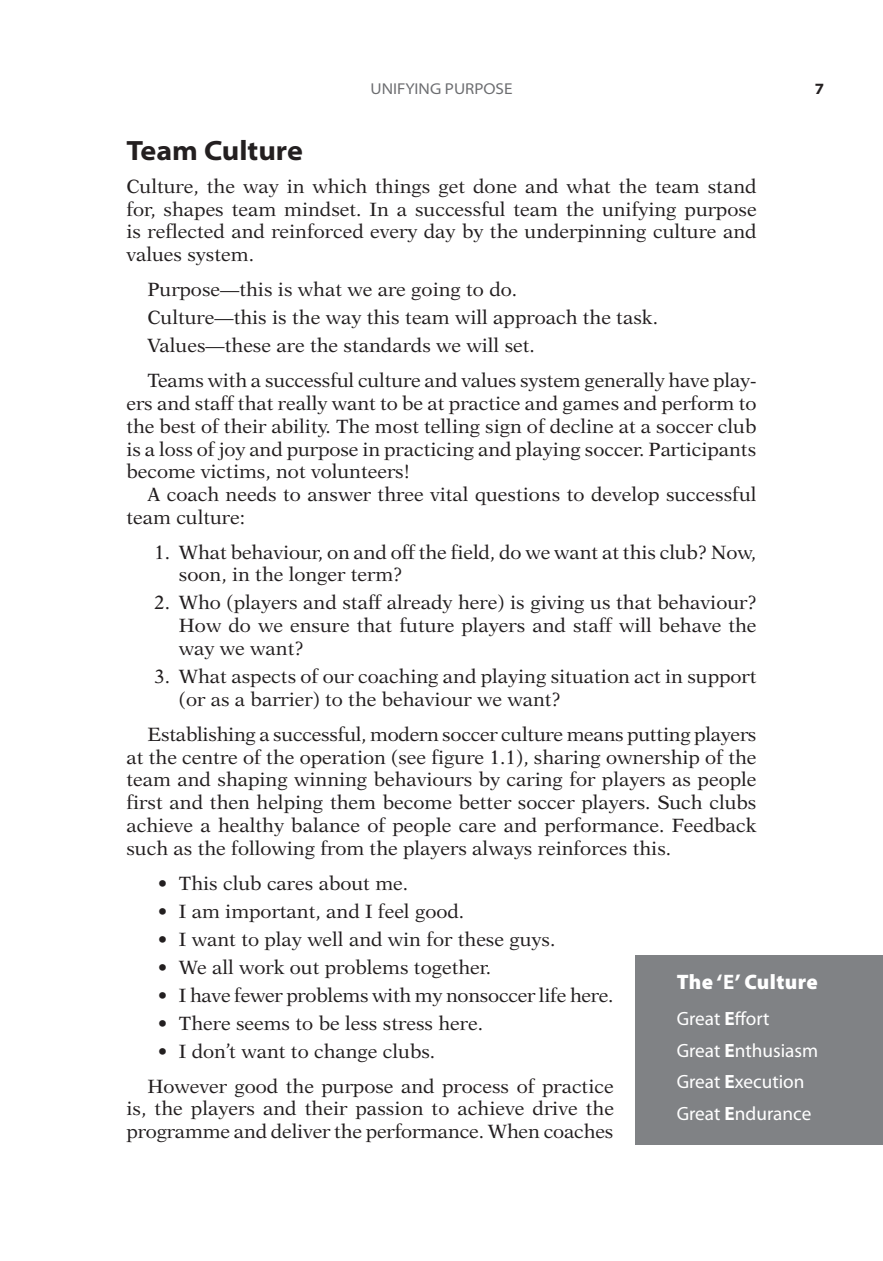
<style>
.page{position:relative;width:883px;height:1261px;background:#fff}
.page>*{position:absolute;margin:0;border:0;box-sizing:border-box;transform-origin:0 0}
.b{font:700 semi-expanded 28px "Myriad Pro";color:#231f20}
.kpt{font:900 21px "Myriad Pro";letter-spacing:.02em;color:#fff}
.tx{font:19.25px/22.8px "New Aster LT Std";color:#231f20;text-align:justify}
.txni{font:19.25px/22.8px "New Aster LT Std";color:#231f20;text-align:justify}
.List{font:19.25px "New Aster LT Std";color:#231f20}
.kplist{font:19.25px "Myriad Pro";color:#fff}
.Listfirst{font:19.25px "New Aster LT Std";color:#231f20}
.t1{font:semi-expanded 15.75px "Myriad Pro";color:#6c6d70}
.t2{font:700 semi-expanded 15.75px "Myriad Pro";color:#231f20}
.s1{font-weight:700}
</style>
<div class="page">
<div style="left:635px;top:956px;width:248px;height:189px;background:#808285"></div>
<p class="t1" style="left:370px;top:79px;width:143px">UNIFYING PURPOSE</p>
<p class="t2" style="left:815px;top:79px;width:11px">7</p>
<p class="b" style="left:126px;top:132px;width:178px">Team Culture</p>
<p class="txni" style="left:126px;top:175px;width:632px">Culture, the way in which things get done and what the team stand for, shapes team mindset. In a successful team the unifying purpose is reflected and reinforced every day by the underpinning culture and values system.</p>
<p class="Listfirst" style="left:147px;top:278px;width:371px">Purpose—this is what we are going to do.</p>
<p class="List" style="left:147px;top:306px;width:512px">Culture—this is the way this team will approach the task.</p>
<p class="List" style="left:147px;top:334px;width:389px">Values—these are the standards we will set.</p>
<p class="tx" style="left:126px;top:369px;width:631px;text-indent:21px">Teams with a successful culture and values system generally have play&shy;ers and staff that really want to be at practice and games and perform to the best of their ability. The most telling sign of decline at a soccer club is a loss of joy and purpose in practicing and playing soccer. Participants become victims, not volunteers!</p>
<p class="tx" style="left:126px;top:483px;width:631px;text-indent:21px">A coach needs to answer three vital questions to develop successful team culture:</p>
<p class="tx" style="left:179px;top:541px;width:579px;text-indent:-25px">1. What behaviour, on and off the field, do we want at this club? Now, soon, in the longer term?</p>
<p class="tx" style="left:179px;top:591px;width:579px;text-indent:-25px">2. Who (players and staff already here) is giving us that behaviour?<br>How do we ensure that future players and staff will behave the way we want?</p>
<p class="tx" style="left:179px;top:665px;width:579px;text-indent:-25px">3. What aspects of our coaching and playing situation act in support (or as a barrier) to the behaviour we want?</p>
<p class="tx" style="left:126px;top:723px;width:632px;text-indent:21px">Establishing a successful, modern soccer culture means putting players at the centre of the operation (see figure 1.1), sharing ownership of the team and shaping winning behaviours by caring for players as people first and then helping them become better soccer players. Such clubs achieve a healthy balance of people care and performance. Feedback such as the following from the players always reinforces this.</p>
<p class="tx" style="left:158px;top:871px;width:252px">• This club cares about me.</p>
<p class="tx" style="left:158px;top:899px;width:308px">• I am important, and I feel good.</p>
<p class="tx" style="left:158px;top:927px;width:399px">• I want to play well and win for these guys.</p>
<p class="tx" style="left:158px;top:955px;width:335px">• We all work out problems together.</p>
<p class="tx" style="left:158px;top:983px;width:457px">• I have fewer problems with my nonsoccer life here.</p>
<p class="tx" style="left:158px;top:1011px;width:327px">• There seems to be less stress here.</p>
<p class="tx" style="left:158px;top:1039px;width:279px">• I don’t want to change clubs.</p>
<p class="tx" style="left:126px;top:1074px;width:489px;text-indent:21px">However good the purpose and process of practice is, the players and their passion to achieve drive the programme and deliver the performance. When coaches</p>
<p class="kpt" style="left:677px;top:967px;width:143px">The ‘<span class="s1">E</span>’ Culture</p>
<p class="kplist" style="left:677px;top:1007px;width:94px">Great <span class="s1">E</span>ffort</p>
<p class="kplist" style="left:677px;top:1038px;width:143px">Great <span class="s1">E</span>nthusiasm</p>
<p class="kplist" style="left:677px;top:1070px;width:129px">Great <span class="s1">E</span>xecution</p>
<p class="kplist" style="left:677px;top:1101px;width:136px">Great <span class="s1">E</span>ndurance</p>
</div>
